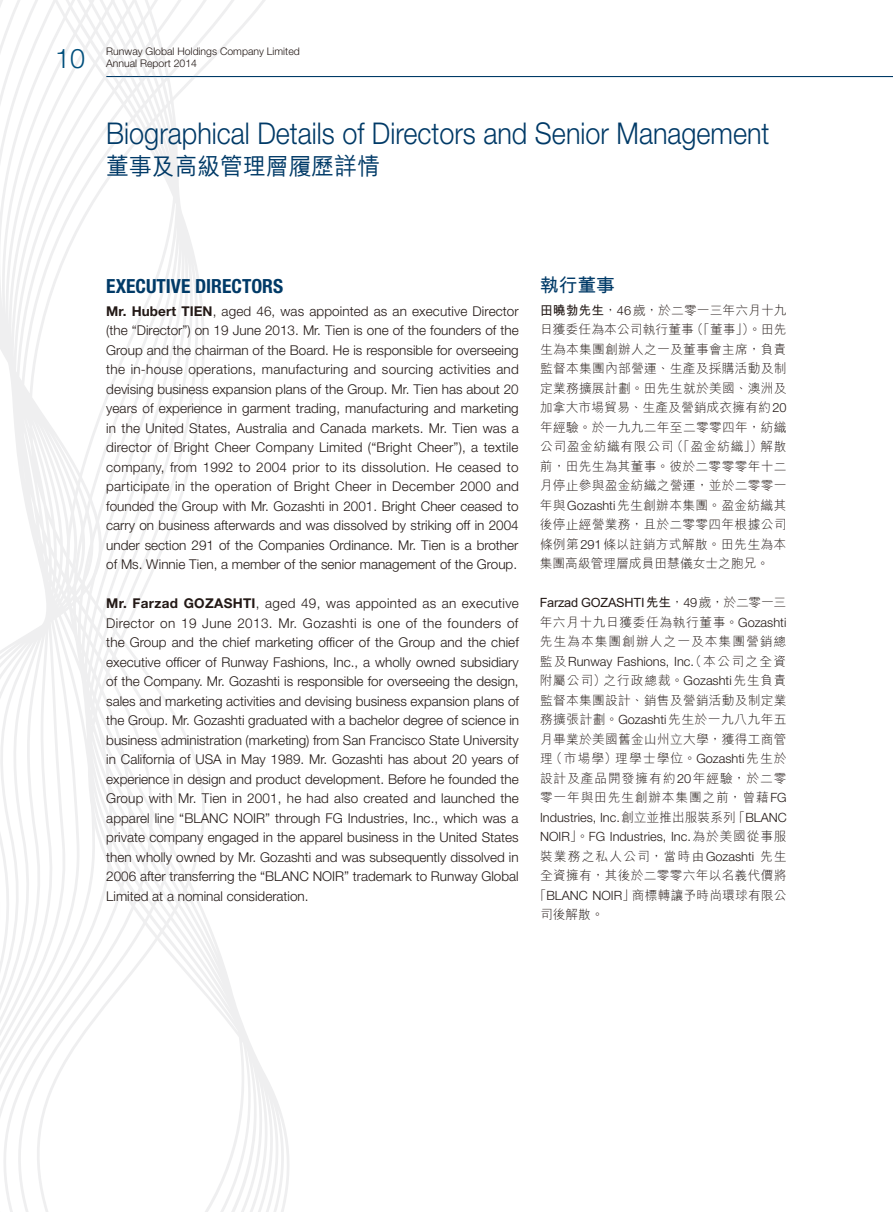
<style>
.page{position:relative;width:893px;height:1212px;background:#fff}
.page>*{position:absolute;margin:0;border:0;box-sizing:border-box;transform-origin:0 0}
.t1{font:300 30px "Helvetica Neue LT Std";color:#003a67;scale:.9 1}
.t2{font:300 27px "Helvetica Neue LT Std";color:#004f7c}
.t3{font:500 24px "M Hei HK";color:#003a67;scale:.95 1}
.t4{font:700 condensed 19.5px "Helvetica Neue LT Std";color:#003a67}
.t5{font:700 18.75px "M Hei HK";color:#003a67}
.t6{font:300 13.5px/19.5px "Helvetica Neue LT Std";color:#231916;text-align:justify}
.t7{font:300 12.75px/19.5px "M Hei HK";letter-spacing:.03em;color:#231916;text-align:justify}
.t8{font:300 12.75px/19.5px "Helvetica Neue LT Std";color:#231916}
.t9{font:300 12.75px "M Hei HK";letter-spacing:.01em;color:#231916}
.t10{font:300 12.75px "M Hei HK";letter-spacing:.09em;color:#231916}
.t11{font:300 10.5px/12px "Helvetica Neue LT Std";color:#231916}
.s1{font-weight:700}
.s2{font-family:"Helvetica Neue LT Std"}
.s3{font-family:"M Hei HK"}
</style>
<div class="page">
<svg style="left:0;top:0;width:285px;height:1212px"></svg>
<hr style="left:106px;top:76px;width:787px;height:1px;background:#003a67">
<h2 class="t2" style="left:55px;top:42px;width:32px">10</h2>
<p class="t11" style="left:106px;top:46px;width:195px">Runway Global Holdings Company Limited<br>Annual Report 2014</p>
<h1 class="t1" style="left:106px;top:115px;width:738px">Biographical Details of Directors and Senior Management</h1>
<h3 class="t3" style="left:106px;top:149px;width:289px">董事及高級管理層履歷詳情</h3>
<h3 class="t4" style="left:106px;top:274px;width:178px">EXECUTIVE DIRECTORS</h3>
<p class="t6" style="left:106px;top:301px;width:414px"><span class="s1">Mr. Hubert TIEN</span>, aged 46, was appointed as an executive Director (the “Director”) on 19 June 2013. Mr. Tien is one of the founders of the Group and the chairman of the Board. He is responsible for overseeing the in-house operations, manufacturing and sourcing activities and devising business expansion plans of the Group. Mr. Tien has about 20 years of experience in garment trading, manufacturing and marketing in the United States, Australia and Canada markets. Mr. Tien was a director of Bright Cheer Company Limited (“Bright Cheer”), a textile company, from 1992 to 2004 prior to its dissolution. He ceased to participate in the operation of Bright Cheer in December 2000 and founded the Group with Mr. Gozashti in 2001. Bright Cheer ceased to carry on business afterwards and was dissolved by striking off in 2004 under section 291 of the Companies Ordinance. Mr. Tien is a brother of Ms. Winnie Tien, a member of the senior management of the Group.</p>
<p class="t6" style="left:106px;top:593px;width:414px"><span class="s1">Mr. Farzad GOZASHTI</span>, aged 49, was appointed as an executive Director on 19 June 2013. Mr. Gozashti is one of the founders of the Group and the chief marketing officer of the Group and the chief executive officer of Runway Fashions, Inc., a wholly owned subsidiary of the Company. Mr. Gozashti is responsible for overseeing the design, sales and marketing activities and devising business expansion plans of the Group. Mr. Gozashti graduated with a bachelor degree of science in business administration (marketing) from San Francisco State University in California of USA in May 1989. Mr. Gozashti has about 20 years of experience in design and product development. Before he founded the Group with Mr. Tien in 2001, he had also created and launched the apparel line “BLANC NOIR” through FG Industries, Inc., which was a private company engaged in the apparel business in the United States then wholly owned by Mr. Gozashti and was subsequently dissolved in 2006 after transferring the “BLANC NOIR” trademark to Runway Global Limited at a nominal consideration.</p>
<h3 class="t5" style="left:540px;top:272px;width:76px">執行董事</h3>
<p class="t7" style="left:540px;top:300px;width:248px"><span class="s1">田曉勃先生</span>，<span class="s2">46</span>歲，於二零一三年六月十九日獲委任為本公司執行董事（「董事」）。田先生為本集團創辦人之一及董事會主席，負責監督本集團內部營運、生產及採購活動及制定業務擴展計劃。田先生就於美國、澳洲及加拿大市場貿易、生產及營銷成衣擁有約<span class="s2">20</span>年經驗。於一九九二年至二零零四年，紡織公司盈金紡織有限公司（「盈金紡織」）解散前，田先生為其董事。彼於二零零零年十二月停止參與盈金紡織之營運，並於二零零一年與<span class="s2">Gozashti</span>先生創辦本集團。盈金紡織其後停止經營業務，且於二零零四年根據公司條例第<span class="s2">291</span>條以註銷方式解散。田先生為本集團高級管理層成員田慧儀女士之胞兄。</p>
<p class="t7" style="left:540px;top:593px;width:248px"><span class="s1">Farzad GOZASHTI先生</span>，<span class="s2">49</span>歲，於二零一三年六月十九日獲委任為執行董事。<span class="s2">Gozashti</span>先生為本集團創辦人之一及本集團營銷總</p>
<p class="t8" style="left:540px;top:651px;width:248px"><span class="s3">監及</span>Runway Fashions, Inc<span class="s3">（</span>. <span class="s3">本公司之全資</span></p>
<p class="t7" style="left:540px;top:671px;width:248px">附屬公司）之行政總裁。<span class="s2">Gozashti</span>先生負責監督本集團設計、銷售及營銷活動及制定業務擴張計劃。<span class="s2">Gozashti</span>先生於一九八九年五月畢業於美國舊金山州立大學，獲得工商管理（市場學）理學士學位。<span class="s2">Gozashti</span>先生於設計及產品開發擁有約<span class="s2">20</span>年經驗，於二零零一年與田先生創辦本集團之前，曾藉<span class="s2">FG</span></p>
<p class="t8" style="left:540px;top:807px;width:248px">Industries, Inc.<span class="s3">創立並推出服裝系列「</span>BLANC<br>NOIR<span class="s3">」。</span>FG Industries, Inc.<span class="s3">為於美國從事服</span></p>
<p class="t10" style="left:540px;top:849px;width:248px">裝業務之私人公司，當時由<span class="s2">Gozashti</span> 先生</p>
<p class="t7" style="left:540px;top:866px;width:248px">全資擁有，其後於二零零六年以名義代價將</p>
<p class="t9" style="left:534px;top:888px;width:254px">「<span class="s2">BLANC NOIR</span>」商標轉讓予時尚環球有限公</p>
<p class="t7" style="left:540px;top:905px;width:65px">司後解散。</p>
</div>
